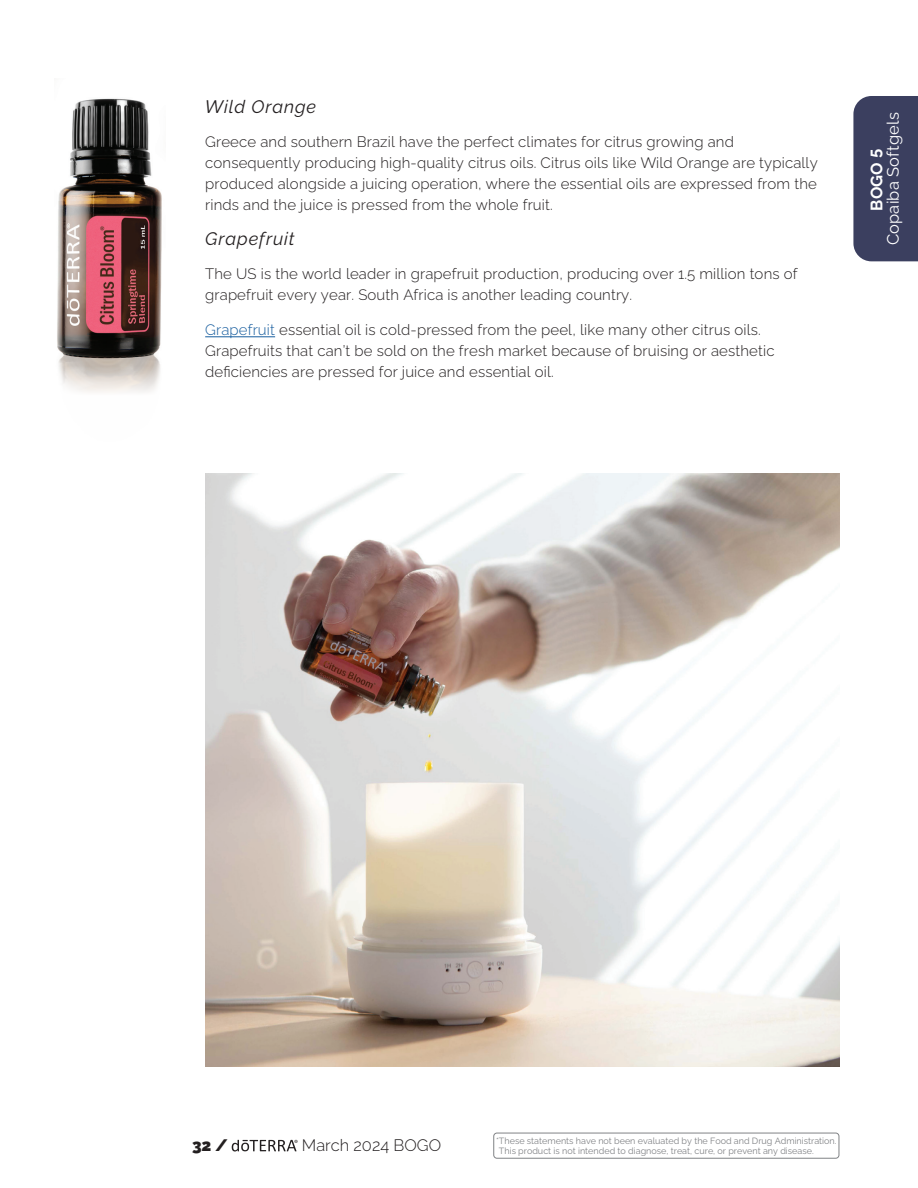
<style>
.page{position:relative;width:918px;height:1188px;background:#fff}
.page>*{position:absolute;margin:0;border:0;box-sizing:border-box;transform-origin:0 0}
.t1{font:italic 18px "Ralewayd T";letter-spacing:.05em;color:#231f20}
.t2{font:16.5px "Ralewayd T";letter-spacing:.01em;color:#fff}
.t3{font:300 16.5px "Ralewayd T";color:#231f20}
.t4{font:700 16.5px "Ralewayd T";color:#fff}
.t5{font:900 16.5px "Ralewayd T";color:#231f20}
.t6{font:300 15px/21px "Ralewayd T";letter-spacing:.01em;color:#231f20}
.t7{font:9px/10.5px "Ralewayd T";color:#808285}
.s1{color:#175d9e}
</style>
<div class="page">
<hr style="left:205px;top:336px;width:70px;height:1px;background:#175d9e">
<div style="left:853px;top:96px;width:65px;height:165px;background:#3b3f5f"></div>
<img style="left:205px;top:473px;width:634px;height:593px">
<img style="left:57px;top:98px;width:105px;height:294px">
<svg style="left:232px;top:1140px;width:66px;height:11px"></svg>
<div style="left:494px;top:1133px;width:345px;height:25px;border:1px solid #808285;border-radius:3px"></div>
<p class="t1" style="left:205px;top:92px;width:113px">Wild Orange</p>
<p class="t6" style="left:205px;top:130px;width:614px">Greece and southern Brazil have the perfect climates for citrus growing and consequently producing high-quality citrus oils. Citrus oils like Wild Orange are typically produced alongside a juicing operation, where the essential oils are expressed from the rinds and the juice is pressed from the whole fruit.</p>
<p class="t1" style="left:205px;top:224px;width:91px">Grapefruit</p>
<p class="t6" style="left:205px;top:262px;width:594px">The US is the world leader in grapefruit production, producing over 1.5 million tons of grapefruit every year. South Africa is another leading country.</p>
<p class="t6" style="left:205px;top:318px;width:571px"><span class="s1">Grapefruit</span> essential oil is cold-pressed from the peel, like many other citrus oils.<br>Grapefruits that can’t be sold on the fresh market because of bruising or aesthetic deficiencies are pressed for juice and essential oil.</p>
<p class="t2" style="left:880px;top:245px;width:134px;rotate:-90deg">Copaiba Softgels</p>
<p class="t4" style="left:864px;top:211px;width:64px;rotate:-90deg">BOGO 5</p>
<p class="t5" style="left:192px;top:1133px;width:38px">32 /</p>
<p class="t3" style="left:302px;top:1133px;width:141px">March 2024 BOGO</p>
<p class="t7" style="left:499px;top:1134px;width:339px;text-indent:-3px">*These statements have not been evaluated by the Food and Drug Administration.<br>This product is not intended to diagnose, treat, cure, or prevent any disease.</p>
</div>
